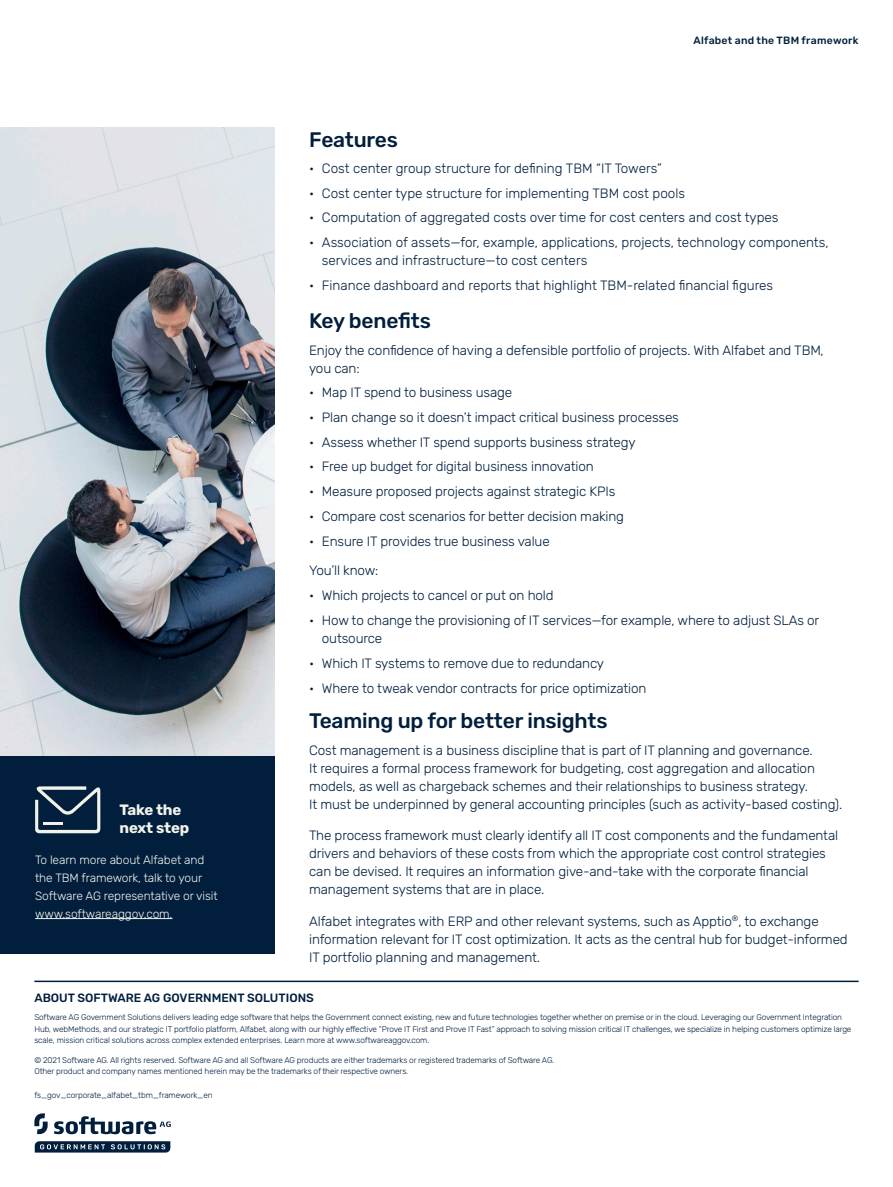
<style>
.page{position:relative;width:893px;height:1187px;background:#fff}
.page>*{position:absolute;margin:0;border:0;box-sizing:border-box;transform-origin:0 0}
.Headline_2_-_14_18{font:500 21px "Rubik";letter-spacing:-.01em;color:#011f3d}
.Body_1_-_9_12__Dark{font:500 21px "Rubik";letter-spacing:-.01em;color:#011f3d}
.Box_Title_-_10_12__D{font:700 15px/18px "Rubik";letter-spacing:-.01em;color:#f2f2ea}
.Body_1_-_9_12__Dark-2{font:300 13.5px/18px "Rubik";letter-spacing:-.01em;color:#011f3d}
.Box_Text_-_8_12__Lig{font:300 12px/18px "Rubik";letter-spacing:-.01em;color:#f2f2eb}
.Boiler_Headline_-_8{font:500 12px "Rubik";color:#011f3d}
.Document_Title_-_7_9{font:500 10.5px "Rubik";letter-spacing:.02em;color:#011f3d}
.Boiler_Body_-_5_5_7{font:300 8.25px/11.2px "Rubik";letter-spacing:-.015em;color:#011f3d}
.Doc_Name_-_5_5_7_5{font:300 8.25px "Rubik";letter-spacing:-.015em;color:#011f3d}
</style>
<div class="page">
<div style="left:0;top:755px;width:275px;height:198px;background:#011f3d"></div>
<hr style="left:35px;top:918px;width:138px;height:1px;background:#f2f2eb">
<svg style="left:35px;top:786px;width:65px;height:47px"></svg>
<hr style="left:43px;top:822px;width:20px;height:3px;background:#f2f2ea">
<img style="left:0;top:128px;width:274px;height:627px">
<hr style="left:34px;top:980px;width:825px;height:2px;background:#011f3d">
<svg style="left:35px;top:1141px;width:135px;height:11px"></svg>
<svg style="left:34px;top:1113px;width:137px;height:21px"></svg>
<p class="Box_Title_-_10_12__D" style="left:120px;top:801px;width:71px">Take the next step</p>
<p class="Box_Text_-_8_12__Lig" style="left:35px;top:850px;width:184px">To learn more about Alfabet and the TBM framework, talk to your<br>Software AG representative or visit www.softwareaggov.com.</p>
<p class="Document_Title_-_7_9" style="left:693px;top:35px;width:167px">Alfabet and the TBM framework</p>
<p class="Body_1_-_9_12__Dark" style="left:309px;top:128px;width:90px">Features</p>
<p class="Body_1_-_9_12__Dark-2" style="left:309px;top:159px;width:354px">• Cost center group structure for defining TBM “IT Towers”</p>
<p class="Body_1_-_9_12__Dark-2" style="left:309px;top:184px;width:377px">• Cost center type structure for implementing TBM cost pools</p>
<p class="Body_1_-_9_12__Dark-2" style="left:309px;top:209px;width:471px">• Computation of aggregated costs over time for cost centers and cost types</p>
<p class="Body_1_-_9_12__Dark-2" style="left:322px;top:234px;width:508px;text-indent:-13px">• Association of assets—for, example, applications, projects, technology components, services and infrastructure—to cost centers</p>
<p class="Body_1_-_9_12__Dark-2" style="left:309px;top:276px;width:466px">• Finance dashboard and reports that highlight TBM-related financial figures</p>
<p class="Headline_2_-_14_18" style="left:309px;top:309px;width:123px">Key benefits</p>
<p class="Body_1_-_9_12__Dark-2" style="left:309px;top:341px;width:516px">Enjoy the confidence of having a defensible portfolio of projects. With Alfabet and TBM, you can:</p>
<p class="Body_1_-_9_12__Dark-2" style="left:309px;top:383px;width:205px">• Map IT spend to business usage</p>
<p class="Body_1_-_9_12__Dark-2" style="left:309px;top:408px;width:371px">• Plan change so it doesn’t impact critical business processes</p>
<p class="Body_1_-_9_12__Dark-2" style="left:309px;top:433px;width:328px">• Assess whether IT spend supports business strategy</p>
<p class="Body_1_-_9_12__Dark-2" style="left:309px;top:458px;width:286px">• Free up budget for digital business innovation</p>
<p class="Body_1_-_9_12__Dark-2" style="left:309px;top:482px;width:308px">• Measure proposed projects against strategic KPIs</p>
<p class="Body_1_-_9_12__Dark-2" style="left:309px;top:507px;width:316px">• Compare cost scenarios for better decision making</p>
<p class="Body_1_-_9_12__Dark-2" style="left:309px;top:532px;width:242px">• Ensure IT provides true business value</p>
<p class="Body_1_-_9_12__Dark-2" style="left:309px;top:561px;width:71px">You’ll know:</p>
<p class="Body_1_-_9_12__Dark-2" style="left:309px;top:587px;width:246px">• Which projects to cancel or put on hold</p>
<p class="Body_1_-_9_12__Dark-2" style="left:322px;top:611px;width:499px;text-indent:-13px">• How to change the provisioning of IT services—for example, where to adjust SLAs or outsource</p>
<p class="Body_1_-_9_12__Dark-2" style="left:309px;top:654px;width:297px">• Which IT systems to remove due to redundancy</p>
<p class="Body_1_-_9_12__Dark-2" style="left:309px;top:679px;width:339px">• Where to tweak vendor contracts for price optimization</p>
<p class="Headline_2_-_14_18" style="left:309px;top:708px;width:300px">Teaming up for better insights</p>
<p class="Body_1_-_9_12__Dark-2" style="left:309px;top:741px;width:535px">Cost management is a business discipline that is part of IT planning and governance.<br>It requires a formal process framework for budgeting, cost aggregation and allocation models, as well as chargeback schemes and their relationships to business strategy.<br>It must be underpinned by general accounting principles (such as activity-based costing).</p>
<p class="Body_1_-_9_12__Dark-2" style="left:309px;top:827px;width:530px">The process framework must clearly identify all IT cost components and the fundamental drivers and behaviors of these costs from which the appropriate cost control strategies can be devised. It requires an information give-and-take with the corporate financial management systems that are in place.</p>
<p class="Body_1_-_9_12__Dark-2" style="left:309px;top:912px;width:540px">Alfabet integrates with ERP and other relevant systems, such as Apptio<sup>®</sup>, to exchange information relevant for IT cost optimization. It acts as the central hub for budget-informed<br>IT portfolio planning and management.</p>
<p class="Boiler_Headline_-_8" style="left:34px;top:991px;width:281px">ABOUT SOFTWARE AG GOVERNMENT SOLUTIONS</p>
<p class="Boiler_Body_-_5_5_7" style="left:34px;top:1012px;width:819px">Software AG Government Solutions delivers leading edge software that helps the Government connect existing, new and future technologies together whether on premise or in the cloud. Leveraging our Government Integration<br>Hub, webMethods, and our strategic IT portfolio platform, Alfabet, along with our highly effective “Prove IT First and Prove IT Fast” approach to solving mission critical IT challenges, we specialize in helping customers optimize large scale, mission critical solutions across complex extended enterprises. Learn more at www.softwareaggov.com.</p>
<p class="Boiler_Body_-_5_5_7" style="left:34px;top:1054px;width:521px">© 2021 Software AG. All rights reserved. Software AG and all Software AG products are either trademarks or registered trademarks of Software AG.<br>Other product and company names mentioned herein may be the trademarks of their respective owners.</p>
<p class="Doc_Name_-_5_5_7_5" style="left:34px;top:1090px;width:180px">fs_gov_corporate_alfabet_tbm_framework_en</p>
</div>
